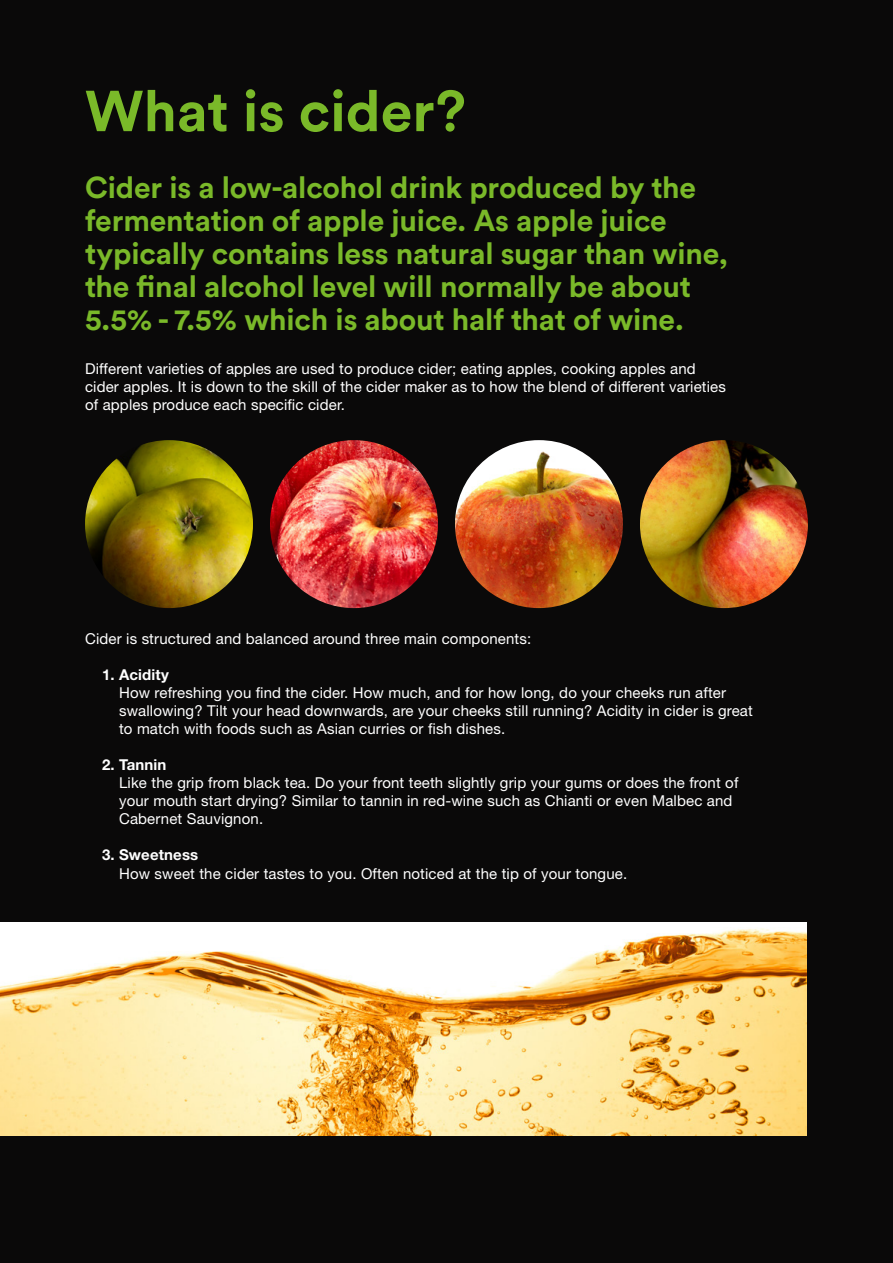
<style>
.page{position:relative;width:893px;height:1263px;background:#0a0909}
.page>*{position:absolute;margin:0;border:0;box-sizing:border-box;transform-origin:0 0}
.t1{font:700 57px "Circular Std";color:#7ab929}
.t2{font:700 30px/33px "Circular Std";letter-spacing:-.005em;color:#7ab929}
.t3{font:15px/18px "Helvetica Neue LT Std";letter-spacing:.01em;color:#fff}
.s1{font-weight:700}
</style>
<div class="page">
<img style="left:85px;top:440px;width:168px;height:168px;border-radius:84px">
<img style="left:270px;top:440px;width:168px;height:168px;border-radius:84px">
<img style="left:455px;top:440px;width:168px;height:168px;border-radius:84px">
<img style="left:640px;top:440px;width:168px;height:168px;border-radius:84px">
<img style="left:0;top:923px;width:807px;height:212px">
<p class="t1" style="left:85px;top:74px;width:382px">What is cider?</p>
<p class="t2" style="left:85px;top:170px;width:645px">Cider is a low-alcohol drink produced by the fermentation of apple juice. As apple juice typically contains less natural sugar than wine, the final alcohol level will normally be about 5.5% - 7.5% which is about half that of wine.</p>
<p class="t3" style="left:85px;top:360px;width:642px">Different varieties of apples are used to produce cider; eating apples, cooking apples and cider apples. It is down to the skill of the cider maker as to how the blend of different varieties of apples produce each specific cider.</p>
<p class="t3" style="left:85px;top:630px;width:448px">Cider is structured and balanced around three main components:</p>
<p class="t3" style="left:119px;top:666px;width:635px;text-indent:-17px"><span class="s1">1. Acidity<br></span>How refreshing you find the cider. How much, and for how long, do your cheeks run after swallowing? Tilt your head downwards, are your cheeks still running? Acidity in cider is great to match with foods such as Asian curries or fish dishes.</p>
<p class="t3" style="left:119px;top:756px;width:621px;text-indent:-17px"><span class="s1">2. Tannin<br></span>Like the grip from black tea. Do your front teeth slightly grip your gums or does the front of your mouth start drying? Similar to tannin in red-wine such as Chianti or even Malbec and Cabernet Sauvignon.</p>
<p class="t3" style="left:119px;top:846px;width:510px;text-indent:-17px"><span class="s1">3. Sweetness<br></span>How sweet the cider tastes to you. Often noticed at the tip of your tongue.</p>
</div>
